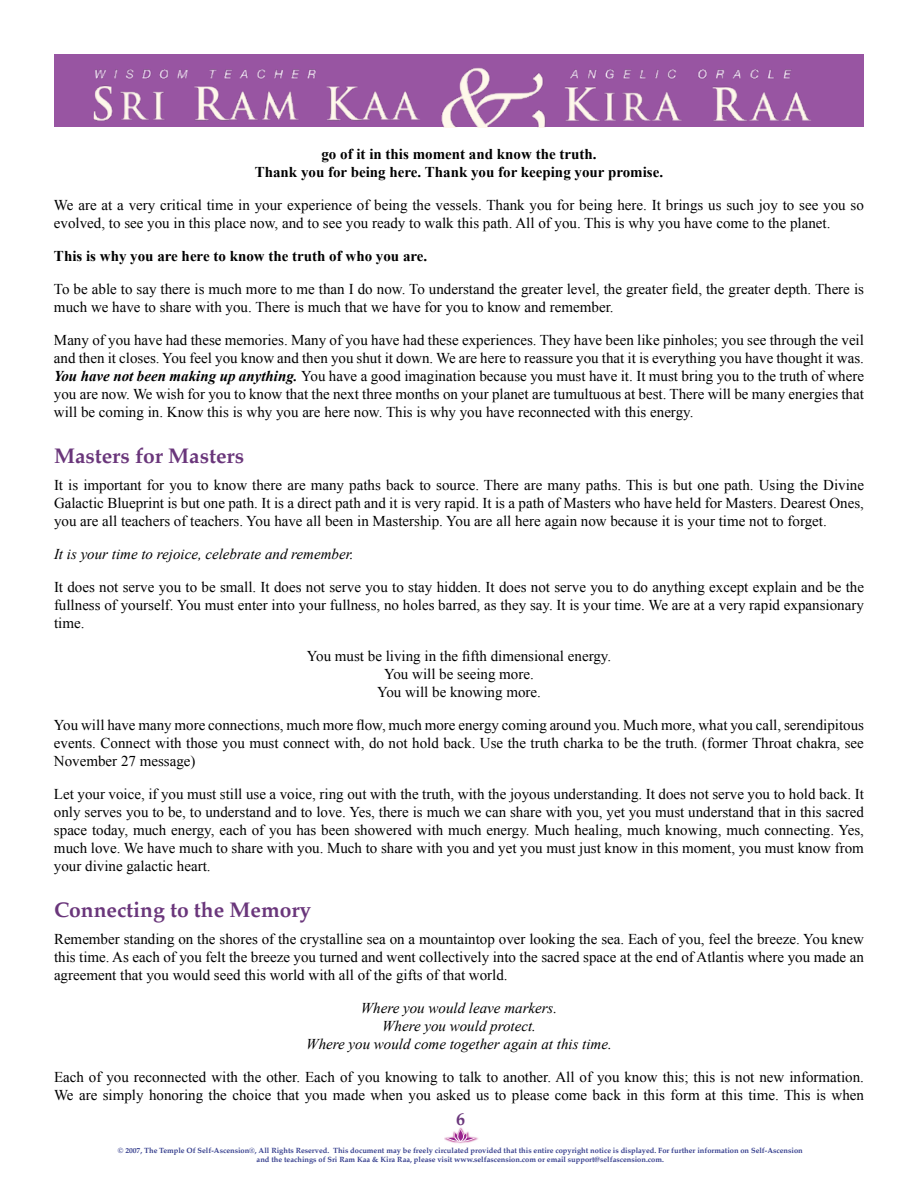
<style>
.page{position:relative;width:918px;height:1188px;background:#fff}
.page>*{position:absolute;margin:0;border:0;box-sizing:border-box;transform-origin:0 0}
.t1{font:700 21px "Palatino";color:#6a367b}
.t2{font:15px/18px "Times New Roman";color:#000;text-align:justify}
.t3{font:italic 15px/18px "Times New Roman";color:#000;text-align:center}
.t4{font:700 15px/18px "Times New Roman";color:#000;text-align:center}
.t5{font:700 7.5px/9px "Palatino";color:#37408e;text-align:center}
.s1{font-weight:700;font-style:italic}
</style>
<div class="page">
<div style="left:54px;top:54px;width:810px;height:10px;background:#9855a2"></div>
<img style="left:54px;top:64px;width:810px;height:63px">
<img style="left:445px;top:1137px;width:34px;height:7px">
<svg style="left:446px;top:1127px;width:30px;height:15px"></svg>
<p class="t4" style="left:255px;top:146px;width:410px">go of it in this moment and know the truth.<br>Thank you for being here. Thank you for keeping your promise.</p>
<p class="t2" style="left:54px;top:197px;width:811px">We are at a very critical time in your experience of being the vessels. Thank you for being here. It brings us such joy to see you so evolved, to see you in this place now, and to see you ready to walk this path. All of you. This is why you have come to the planet.</p>
<p class="t4" style="left:54px;top:248px;width:375px">This is why you are here to know the truth of who you are.</p>
<p class="t2" style="left:54px;top:280px;width:812px">To be able to say there is much more to me than I do now. To understand the greater level, the greater field, the greater depth. There is much we have to share with you. There is much that we have for you to know and remember.</p>
<p class="t2" style="left:54px;top:332px;width:812px">Many of you have had these memories. Many of you have had these experiences. They have been like pinholes; you see through the veil and then it closes. You feel you know and then you shut it down. We are here to reassure you that it is everything you have thought it was.<br><span class="s1">You have not been making up anything.</span> You have a good imagination because you must have it. It must bring you to the truth of where you are now. We wish for you to know that the next three months on your planet are tumultuous at best. There will be many energies that will be coming in. Know this is why you are here now. This is why you have reconnected with this energy.</p>
<h1 class="t1" style="left:54px;top:448px;width:192px">Masters for Masters</h1>
<p class="t2" style="left:54px;top:478px;width:812px">It is important for you to know there are many paths back to source. There are many paths. This is but one path. Using the Divine Galactic Blueprint is but one path. It is a direct path and it is very rapid. It is a path of Masters who have held for Masters. Dearest Ones, you are all teachers of teachers. You have all been in Mastership. You are all here again now because it is your time not to forget.</p>
<p class="t3" style="left:54px;top:545px;width:301px">It is your time to rejoice, celebrate and remember.</p>
<p class="t2" style="left:54px;top:580px;width:812px">It does not serve you to be small. It does not serve you to stay hidden. It does not serve you to do anything except explain and be the fullness of yourself. You must enter into your fullness, no holes barred, as they say. It is your time. We are at a very rapid expansionary time.</p>
<p class="t2" style="left:307px;top:647px;width:306px;text-align:center">You must be living in the fifth dimensional energy.<br>You will be seeing more.<br>You will be knowing more.</p>
<p class="t2" style="left:54px;top:716px;width:812px">You will have many more connections, much more flow, much more energy coming around you. Much more, what you call, serendipitous events. Connect with those you must connect with, do not hold back. Use the truth charka to be the truth. (former Throat chakra, see November 27 message)</p>
<p class="t2" style="left:54px;top:787px;width:812px">Let your voice, if you must still use a voice, ring out with the truth, with the joyous understanding. It does not serve you to hold back. It only serves you to be, to understand and to love. Yes, there is much we can share with you, yet you must understand that in this sacred space today, much energy, each of you has been showered with much energy. Much healing, much knowing, much connecting. Yes, much love. We have much to share with you. Much to share with you and yet you must just know in this moment, you must know from your divine galactic heart.</p>
<h1 class="t1" style="left:54px;top:902px;width:259px">Connecting to the Memory</h1>
<p class="t2" style="left:54px;top:932px;width:812px">Remember standing on the shores of the crystalline sea on a mountaintop over looking the sea. Each of you, feel the breeze. You knew this time. As each of you felt the breeze you turned and went collectively into the sacred space at the end of Atlantis where you made an agreement that you would seed this world with all of the gifts of that world.</p>
<p class="t3" style="left:306px;top:999px;width:307px">Where you would leave markers.<br>Where you would protect.<br>Where you would come together again at this time.</p>
<p class="t2" style="left:54px;top:1070px;width:812px">Each of you reconnected with the other. Each of you knowing to talk to another. All of you know this; this is not new information.<br>We are simply honoring the choice that you made when you asked us to please come back in this form at this time. This is when</p>
<p class="t5" style="left:118px;top:1147px;width:686px">© 2007, The Temple Of Self-Ascension®, All Rights Reserved. This document may be freely circulated provided that this entire copyright notice is displayed. For further information on Self-Ascension and the teachings of Sri Ram Kaa &amp; Kira Raa, please visit www.selfascension.com or email support@selfascension.com.</p>
</div>
